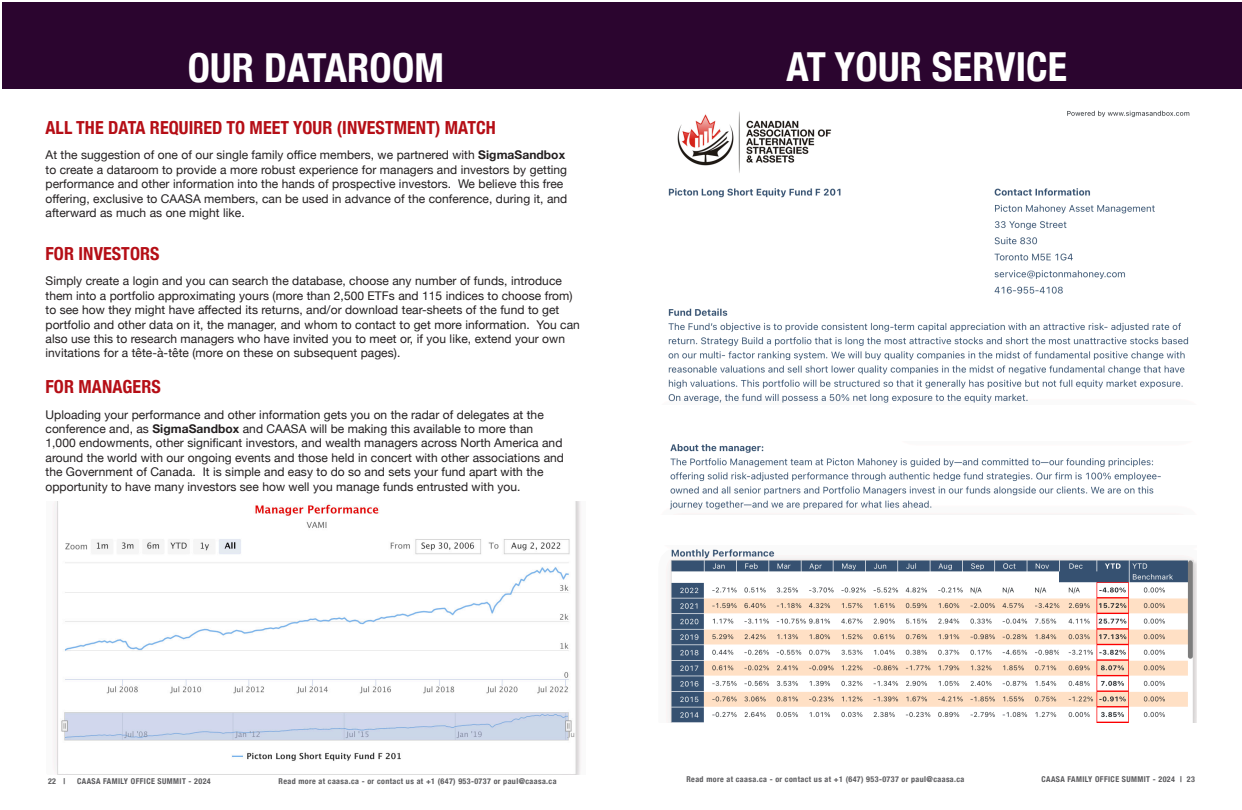
<style>
.page{position:relative;width:1242px;height:810px;background:#fff}
.page>*{position:absolute;margin:0;border:0;box-sizing:border-box;transform-origin:0 0}
.Heading_1{font:700 condensed 40px "Helvetica Neue";letter-spacing:.005em;color:#fff}
.Heading_1-2{font:700 condensed 18px "Helvetica Neue";letter-spacing:.005em;color:#b50e16}
.Heading_1-3{font:12px/14.4px "Helvetica Neue";letter-spacing:.005em;color:#231f20}
.t1{font:700 condensed 8px "Helvetica Neue";letter-spacing:.05em;color:#5a5a5d}
.s1{font-weight:700}
</style>
<div class="page">
<div style="left:612px;top:2px;width:629px;height:86px;background:#2b052f"></div>
<div style="left:2px;top:2px;width:625px;height:86px;background:#2b052f"></div>
<img style="left:668px;top:110px;width:522px;height:293px">
<img style="left:55px;top:502px;width:526px;height:273px">
<img style="left:669px;top:444px;width:492px;height:66px">
<img style="left:669px;top:549px;width:528px;height:173px">
<p class="Heading_1" style="left:188px;top:35px;width:258px">OUR DATAROOM</p>
<p class="Heading_1-2" style="left:46px;top:113px;width:452px">ALL THE DATA REQUIRED TO MEET YOUR (INVESTMENT) MATCH</p>
<p class="Heading_1-3" style="left:46px;top:149px;width:523px">At the suggestion of one of our single family office members, we partnered with <span class="s1">SigmaSandbox </span>to create a dataroom to provide a more robust experience for managers and investors by getting performance and other information into the hands of prospective investors. We believe this free offering, exclusive to CAASA members, can be used in advance of the conference, during it, and afterward as much as one might like.</p>
<p class="Heading_1-2" style="left:46px;top:239px;width:116px">FOR INVESTORS</p>
<p class="Heading_1-3" style="left:46px;top:275px;width:536px">Simply create a login and you can search the database, choose any number of funds, introduce them into a portfolio approximating yours (more than 2,500 ETFs and 115 indices to choose from) to see how they might have affected its returns, and/or download tear-sheets of the fund to get portfolio and other data on it, the manager, and whom to contact to get more information. You can also use this to research managers who have invited you to meet or, if you like, extend your own invitations for a tête-à-tête (more on these on subsequent pages).</p>
<p class="Heading_1-2" style="left:46px;top:372px;width:117px">FOR MANAGERS</p>
<p class="Heading_1-3" style="left:46px;top:408px;width:520px">Uploading your performance and other information gets you on the radar of delegates at the conference and, as <span class="s1">SigmaSandbox</span> and CAASA will be making this available to more than 1,000 endowments, other significant investors, and wealth managers across North America and around the world with our ongoing events and those held in concert with other associations and the Government of Canada. It is simple and easy to do so and sets your fund apart with the opportunity to have many investors see how well you manage funds entrusted with you.</p>
<p class="Heading_1" style="left:787px;top:34px;width:282px">AT YOUR SERVICE</p>
<p class="t1" style="left:48px;top:775px;width:19px">22 |</p>
<p class="t1" style="left:77px;top:775px;width:135px">CAASA FAMILY OFFICE SUMMIT - 2024</p>
<p class="t1" style="left:278px;top:775px;width:280px">Read more at caasa.ca - or contact us at +1 (647) 953-0737 or paul@caasa.ca</p>
<p class="t1" style="left:686px;top:773px;width:280px">Read more at caasa.ca - or contact us at +1 (647) 953-0737 or paul@caasa.ca</p>
<p class="t1" style="left:1041px;top:773px;width:155px">CAASA FAMILY OFFICE SUMMIT - 2024 | 23</p>
</div>
